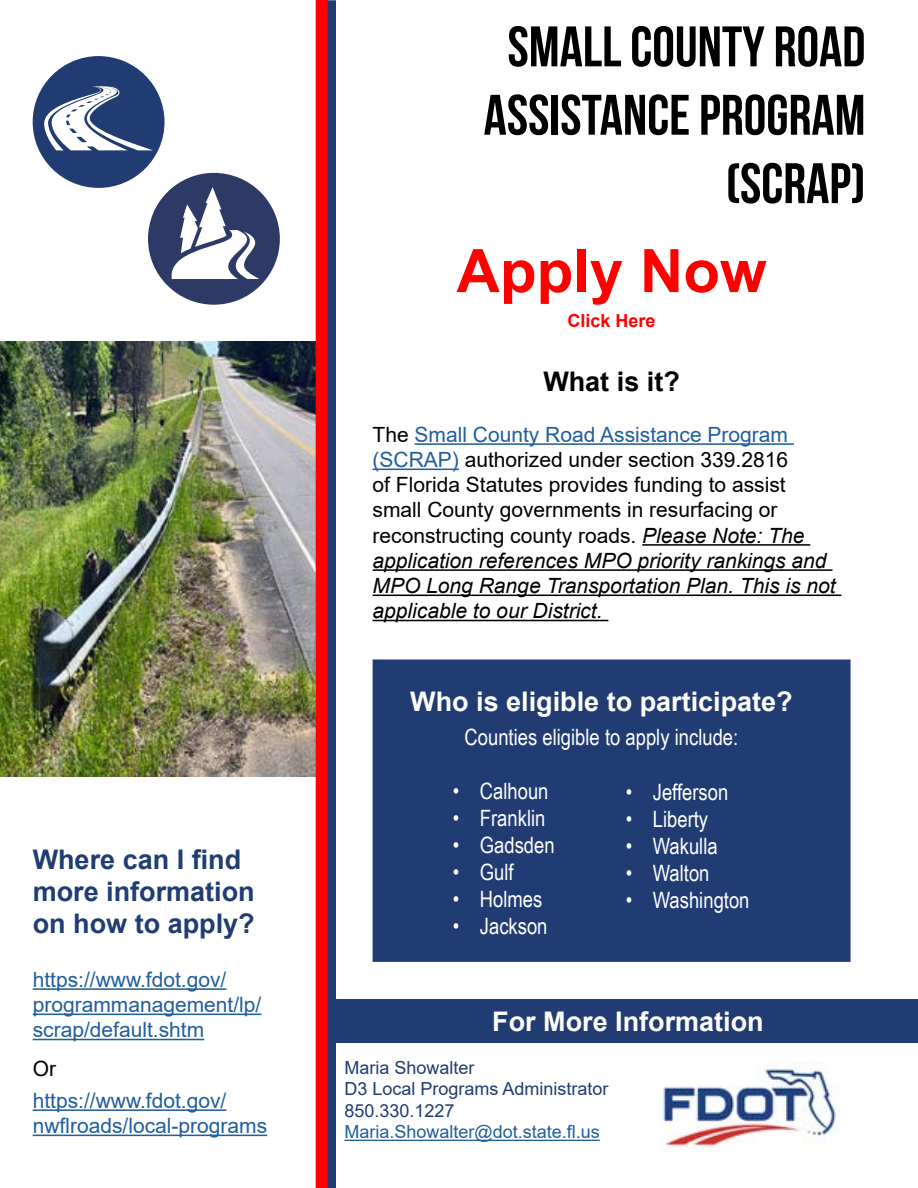
<style>
.page{position:relative;width:918px;height:1188px;background:#fff}
.page>*{position:absolute;margin:0;border:0;box-sizing:border-box;transform-origin:0 0}
.t1{font:700 60px "Arial";color:#f00}
.t2{font:700 57px/68.4px "Bebas Neue";color:#000;text-align:right}
.t3{font:700 27px "Arial";color:#fff}
.t4{font:700 27px/32.4px "Arial";color:#203c73}
.t5{font:700 27px "Arial";color:#000}
.t6{font:22.5px "Arial Narrow";color:#fff}
.t7{font:21px/25.2px "Arial";color:#000}
.t8{font:21px/25.2px "Arial";color:#215e9e}
.t9{font:18px/21.6px "Arial";color:#203c73}
.t10{font:18px "Arial";color:#215e9e}
.t11{font:700 18px "Arial";color:#f00}
.s1{color:#215e9e}
.s2{font-style:italic}
</style>
<div class="page">
<div style="left:334px;top:1000px;width:584px;height:43px;background:#203c73"></div>
<div style="left:324px;top:0;width:12px;height:1188px;background:#203c73"></div>
<img style="left:0;top:342px;width:316px;height:434px">
<div style="left:316px;top:0;width:12px;height:1188px;background:#f00"></div>
<div style="left:376px;top:662px;width:472px;height:297px;background:#203c73"></div>
<div style="left:373px;top:659px;width:478px;height:303px;border:6px solid #203c73"></div>
<hr style="left:33px;top:988px;width:193px;height:2px;background:#215e9e">
<hr style="left:33px;top:1014px;width:228px;height:1px;background:#215e9e">
<hr style="left:33px;top:1039px;width:171px;height:1px;background:#215e9e">
<hr style="left:33px;top:1109px;width:193px;height:2px;background:#215e9e">
<hr style="left:33px;top:1135px;width:234px;height:1px;background:#215e9e">
<hr style="left:345px;top:1140px;width:255px;height:1px;background:#215e9e">
<img style="left:659px;top:1062px;width:179px;height:85px">
<hr style="left:415px;top:443px;width:379px;height:2px;background:#215e9e">
<hr style="left:373px;top:469px;width:86px;height:1px;background:#215e9e">
<hr style="left:642px;top:544px;width:168px;height:2px;background:#000">
<hr style="left:373px;top:569px;width:459px;height:2px;background:#000">
<hr style="left:373px;top:595px;width:468px;height:1px;background:#000">
<hr style="left:373px;top:620px;width:235px;height:1px;background:#000">
<div style="left:33px;top:56px;width:132px;height:132px;background:#203c73;border-radius:50%"></div>
<svg style="left:44px;top:86px;width:108px;height:64px"></svg>
<div style="left:148px;top:173px;width:132px;height:132px;background:#2d3a66;border-radius:50%"></div>
<svg style="left:167px;top:187px;width:104px;height:92px"></svg>
<p class="t4" style="left:33px;top:843px;width:224px">Where can I find more information on how to apply?</p>
<p class="t8" style="left:33px;top:967px;width:230px">https://www.fdot.gov/ programmanagement/lp/ scrap/default.shtm</p>
<p class="t7" style="left:33px;top:1056px;width:25px">Or</p>
<p class="t8" style="left:33px;top:1088px;width:236px">https://www.fdot.gov/ nwflroads/local-programs</p>
<h2 class="t2" style="left:484px;top:12px;width:383px">SMALL COUNTY ROAD<br>ASSISTANCE PROGRAM (SCRAP)</h2>
<h1 class="t1" style="left:457px;top:229px;width:312px">Apply Now</h1>
<p class="t11" style="left:568px;top:308px;width:90px">Click Here</p>
<p class="t5" style="left:543px;top:363px;width:138px">What is it?</p>
<p class="t7" style="left:373px;top:422px;width:464px">The <span class="s1">Small County Road Assistance Program (SCRAP)</span> authorized under section 339.2816<br>of Florida Statutes provides funding to assist small County governments in resurfacing or reconstructing county roads. <span class="s2">Please Note: The application references MPO priority rankings and MPO Long Range Transportation Plan. This is not applicable to our District.</span></p>
<p class="t3" style="left:410px;top:682px;width:384px">Who is eligible to participate?</p>
<p class="t6" style="left:465px;top:720px;width:275px">Counties eligible to apply include:</p>
<p class="t6" style="left:453px;top:774px;width:97px">• Calhoun</p>
<p class="t6" style="left:453px;top:801px;width:94px">• Franklin</p>
<p class="t6" style="left:453px;top:828px;width:103px">• Gadsden</p>
<p class="t6" style="left:453px;top:855px;width:62px">• Gulf</p>
<p class="t6" style="left:453px;top:882px;width:91px">• Holmes</p>
<p class="t6" style="left:453px;top:909px;width:96px">• Jackson</p>
<p class="t6" style="left:626px;top:775px;width:104px">• Jefferson</p>
<p class="t6" style="left:626px;top:802px;width:84px">• Liberty</p>
<p class="t6" style="left:626px;top:829px;width:93px">• Wakulla</p>
<p class="t6" style="left:626px;top:856px;width:85px">• Walton</p>
<p class="t6" style="left:626px;top:883px;width:125px">• Washington</p>
<p class="t3" style="left:492px;top:1003px;width:273px">For More Information</p>
<p class="t9" style="left:345px;top:1056px;width:266px">Maria Showalter<br>D3 Local Programs Administrator<br>850.330.1227</p>
<p class="t10" style="left:345px;top:1120px;width:257px">Maria.Showalter@dot.state.fl.us</p>
</div>
